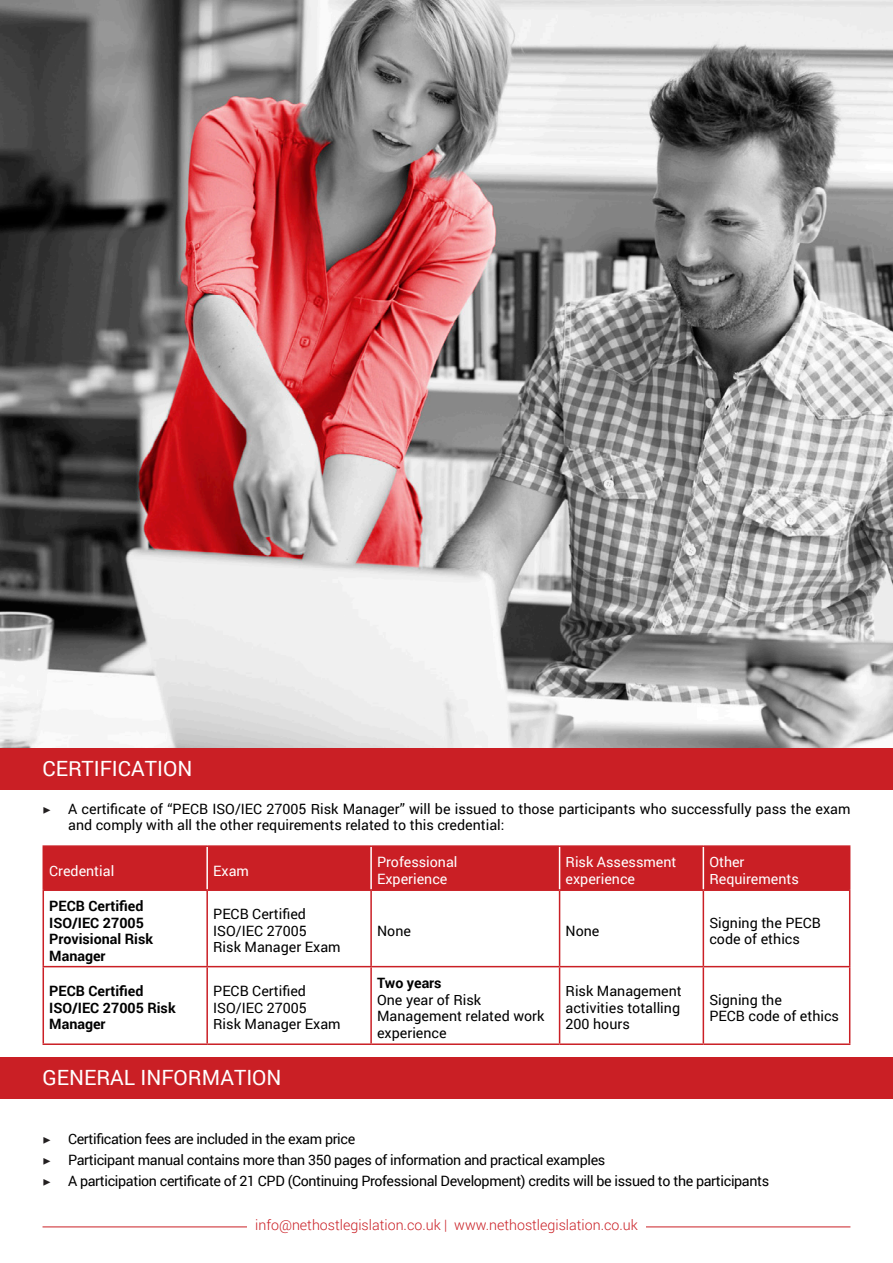
<style>
.page{position:relative;width:893px;height:1263px;background:#fff}
.page>*{position:absolute;margin:0;border:0;box-sizing:border-box;transform-origin:0 0}
.t1{font:21px "Roboto";color:#fff}
.t2{font:14.25px/16.5px "Roboto";color:#000}
.t3{font:14.25px "Roboto";letter-spacing:-.025em;color:#000}
.t4{font:700 14.25px/16.5px "Roboto";color:#000}
.t5{font:14.25px/16.5px "Roboto";color:#fff}
.t6{font:300 14.25px "Roboto";color:#ca1f25}
.s1{font-family:"Minion Pro";color:#231f20}
</style>
<div class="page">
<img style="left:0;top:0;width:893px;height:748px">
<div style="left:44px;top:847px;width:805px;height:42px;background:#ca1f25"></div>
<hr style="left:206px;top:847px;width:2px;height:42px;background:#fff">
<hr style="left:370px;top:847px;width:2px;height:42px;background:#fff">
<hr style="left:559px;top:847px;width:1px;height:42px;background:#fff">
<hr style="left:703px;top:847px;width:1px;height:42px;background:#fff">
<hr style="left:43px;top:845px;width:164px;height:2px;background:#ca1f25">
<hr style="left:43px;top:847px;width:1px;height:42px;background:#ca1f25">
<hr style="left:207px;top:845px;width:164px;height:2px;background:#ca1f25">
<hr style="left:371px;top:845px;width:189px;height:2px;background:#ca1f25">
<hr style="left:560px;top:845px;width:143px;height:2px;background:#ca1f25">
<hr style="left:703px;top:845px;width:147px;height:2px;background:#ca1f25">
<hr style="left:849px;top:847px;width:1px;height:42px;background:#ca1f25">
<hr style="left:43px;top:891px;width:1px;height:75px;background:#ca1f25">
<hr style="left:849px;top:891px;width:1px;height:75px;background:#ca1f25">
<hr style="left:43px;top:967px;width:1px;height:76px;background:#ca1f25">
<hr style="left:849px;top:967px;width:1px;height:76px;background:#ca1f25">
<hr style="left:206px;top:891px;width:2px;height:75px;background:#ca1f25">
<hr style="left:370px;top:891px;width:2px;height:75px;background:#ca1f25">
<hr style="left:559px;top:891px;width:1px;height:75px;background:#ca1f25">
<hr style="left:703px;top:891px;width:1px;height:75px;background:#ca1f25">
<hr style="left:43px;top:966px;width:164px;height:1px;background:#ca1f25">
<hr style="left:207px;top:966px;width:164px;height:1px;background:#ca1f25">
<hr style="left:206px;top:967px;width:2px;height:76px;background:#ca1f25">
<hr style="left:371px;top:966px;width:189px;height:1px;background:#ca1f25">
<hr style="left:370px;top:967px;width:2px;height:76px;background:#ca1f25">
<hr style="left:560px;top:966px;width:143px;height:1px;background:#ca1f25">
<hr style="left:559px;top:967px;width:1px;height:76px;background:#ca1f25">
<hr style="left:703px;top:966px;width:147px;height:1px;background:#ca1f25">
<hr style="left:703px;top:967px;width:1px;height:76px;background:#ca1f25">
<hr style="left:43px;top:1043px;width:164px;height:2px;background:#ca1f25">
<hr style="left:207px;top:1043px;width:164px;height:2px;background:#ca1f25">
<hr style="left:371px;top:1043px;width:189px;height:2px;background:#ca1f25">
<hr style="left:560px;top:1043px;width:143px;height:2px;background:#ca1f25">
<hr style="left:703px;top:1043px;width:147px;height:2px;background:#ca1f25">
<hr style="left:43px;top:889px;width:164px;height:2px;background:#ca1f25">
<hr style="left:207px;top:889px;width:164px;height:2px;background:#ca1f25">
<hr style="left:371px;top:889px;width:189px;height:2px;background:#ca1f25">
<hr style="left:560px;top:889px;width:143px;height:2px;background:#ca1f25">
<hr style="left:703px;top:889px;width:147px;height:2px;background:#ca1f25">
<div style="left:0;top:748px;width:893px;height:41px;background:#ca1f25"></div>
<div style="left:0;top:1058px;width:893px;height:41px;background:#ca1f25"></div>
<hr style="left:43px;top:1226px;width:807px;height:1px;background:#ca1f25">
<div style="left:247px;top:1217px;width:398px;height:19px;background:#fff"></div>
<p class="t1" style="left:43px;top:753px;width:151px">CERTIFICATION</p>
<p class="t2" style="left:68px;top:800px;width:784px;text-indent:-26px"><span class="s1">▶</span> A certificate of “PECB ISO/IEC 27005 Risk Manager” will be issued to those participants who successfully pass the exam and comply with all the other requirements related to this credential:</p>
<p class="t5" style="left:49px;top:862px;width:66px">Credential</p>
<p class="t5" style="left:213px;top:862px;width:37px">Exam</p>
<p class="t4" style="left:49px;top:897px;width:105px">PECB Certified<br>ISO/IEC 27005<br>Provisional Risk<br>Manager</p>
<p class="t2" style="left:213px;top:905px;width:129px">PECB Certified<br>ISO/IEC 27005<br>Risk Manager Exam</p>
<p class="t4" style="left:49px;top:982px;width:128px">PECB Certified<br>ISO/IEC 27005 Risk<br>Manager</p>
<p class="t2" style="left:213px;top:982px;width:129px">PECB Certified<br>ISO/IEC 27005<br>Risk Manager Exam</p>
<p class="t1" style="left:43px;top:1063px;width:241px">GENERAL INFORMATION</p>
<p class="t5" style="left:377px;top:853px;width:82px">Professional</p>
<p class="t5" style="left:377px;top:870px;width:72px">Experience</p>
<p class="t5" style="left:566px;top:853px;width:112px">Risk Assessment experience</p>
<p class="t5" style="left:709px;top:853px;width:37px">Other</p>
<p class="t5" style="left:709px;top:870px;width:91px">Requirements</p>
<p class="t2" style="left:377px;top:922px;width:35px">None</p>
<p class="t2" style="left:566px;top:922px;width:35px">None</p>
<p class="t2" style="left:709px;top:914px;width:113px">Signing the PECB code of ethics</p>
<p class="t4" style="left:377px;top:974px;width:66px">Two years</p>
<p class="t2" style="left:377px;top:991px;width:169px">One year of Risk<br>Management related work experience</p>
<p class="t2" style="left:566px;top:982px;width:118px">Risk Management activities totalling<br>200 hours</p>
<p class="t2" style="left:709px;top:991px;width:74px">Signing the</p>
<p class="t2" style="left:709px;top:1007px;width:131px">PECB code of ethics</p>
<p class="t3" style="left:43px;top:1129px;width:314px"><span class="s1">▶</span> Certification fees are included in the exam price</p>
<p class="t3" style="left:43px;top:1150px;width:564px"><span class="s1">▶</span> Participant manual contains more than 350 pages of information and practical examples</p>
<p class="t3" style="left:43px;top:1171px;width:728px"><span class="s1">▶</span> A participation certificate of 21 CPD (Continuing Professional Development) credits will be issued to the participants</p>
<p class="t6" style="left:255px;top:1215px;width:384px">info@nethostlegislation.co.uk | www.nethostlegislation.co.uk</p>
</div>
